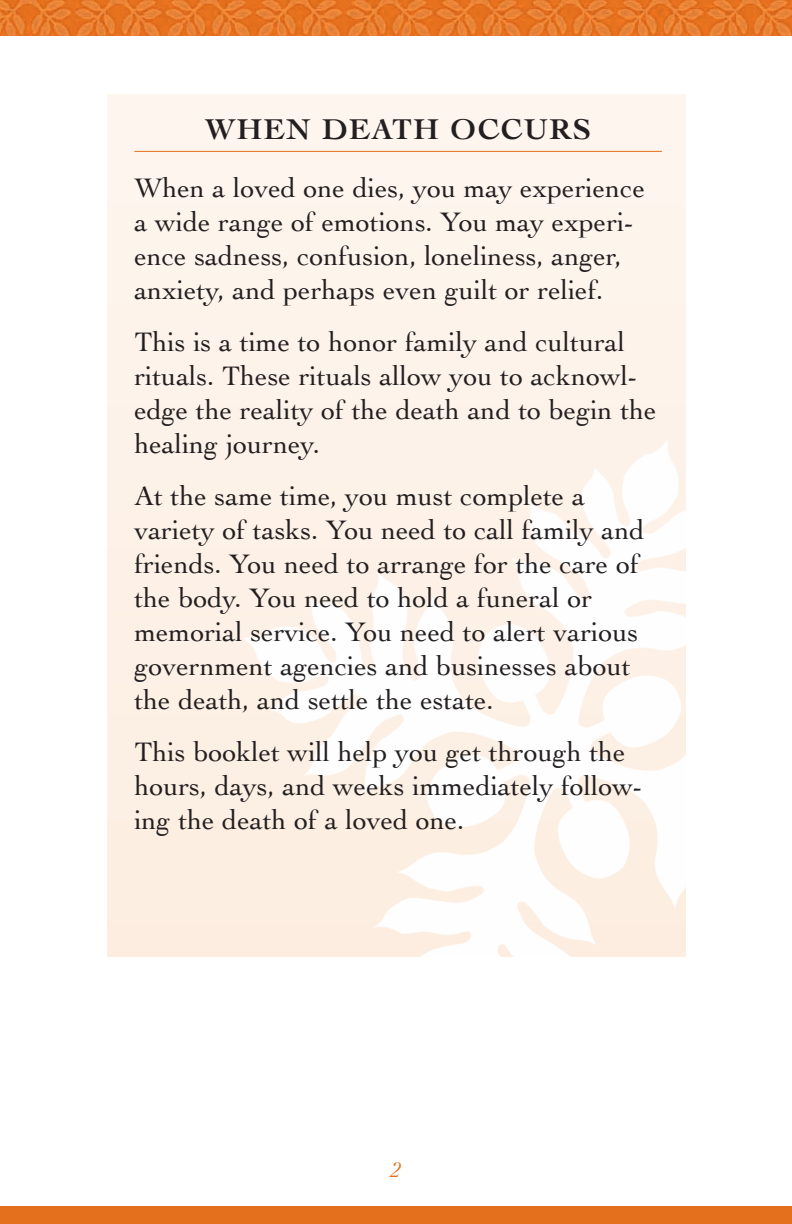
<style>
.page{position:relative;width:792px;height:1224px;background:#fff}
.page>*{position:absolute;margin:0;border:0;box-sizing:border-box;transform-origin:0 0}
.t1{font:700 30px "Cochin";letter-spacing:.05em;color:#231f20}
.t2{font:28px/34px "Cochin";color:#231f20}
.t3{font:italic 22px "Cochin";color:#e4701e}
</style>
<div class="page">
<div style="left:107px;top:94px;width:579px;height:862px;background:#fdf3eb"></div>
<img style="left:215px;top:441px;width:471px;height:515px">
<div style="left:0;top:1206px;width:792px;height:18px;background:#e4701e"></div>
<hr style="left:134px;top:151px;width:528px;height:1px;background:#e4701e">
<img style="left:0;top:0;width:792px;height:36px">
<p class="t1" style="left:205px;top:112px;width:387px">WHEN DEATH OCCURS</p>
<p class="t2" style="left:134px;top:171px;width:512px">When a loved one dies, you may experience a wide range of emotions. You may experi&shy;ence sadness, confusion, loneliness, anger, anxiety, and perhaps even guilt or relief.</p>
<p class="t2" style="left:134px;top:325px;width:524px">this is a time to honor family and cultural rituals. these rituals allow you to acknowl&shy;edge the reality of the death and to begin the healing journey.</p>
<p class="t2" style="left:134px;top:479px;width:512px">at the same time, you must complete a variety of tasks. You need to call family and friends. You need to arrange for the care of the body. You need to hold a funeral or memorial service. You need to alert various government agencies and businesses about the death, and settle the estate.</p>
<p class="t2" style="left:134px;top:735px;width:510px">this booklet will help you get through the hours, days, and weeks immediately follow&shy;ing the death of a loved one.</p>
<p class="t3" style="left:391px;top:1157px;width:11px">2</p>
</div>
